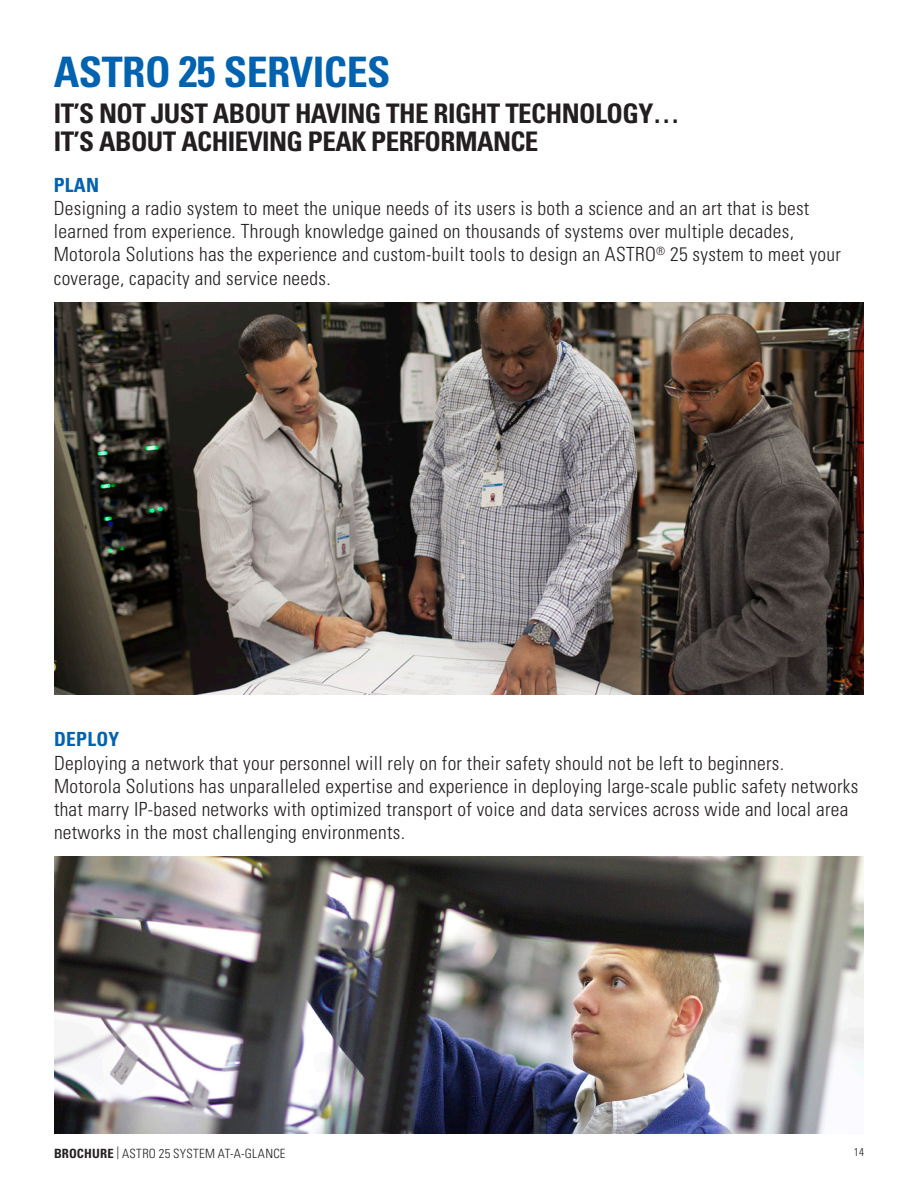
<style>
.page{position:relative;width:918px;height:1188px;background:#fff}
.page>*{position:absolute;margin:0;border:0;box-sizing:border-box;transform-origin:0 0}
.Headers{font:700 condensed 42px "Univers";letter-spacing:-.015em;color:#0162b0}
.Body_Copy{font:700 condensed 27px/28.5px "Univers";letter-spacing:-.02em;color:#231f20}
.Heading_1{font:300 condensed 19.5px/23.2px "Univers";letter-spacing:.015em;color:#231f20}
.t1{font:300 condensed 12.75px "Univers";letter-spacing:.02em;color:#231f20}
.t2{font:300 condensed 11.25px "Univers";color:#231f20}
.s1{font-size:43.65px}
.s2{font-weight:700;color:#0162b0}
.s3{font-weight:700}
</style>
<div class="page">
<img style="left:54px;top:303px;width:810px;height:391px">
<img style="left:54px;top:856px;width:810px;height:278px">
<p class="Headers" style="left:54px;top:47px;width:338px">ASTRO <span class="s1">25</span> SERVICES</p>
<p class="Body_Copy" style="left:54px;top:99px;width:628px">IT’S NOT JUST ABOUT HAVING THE RIGHT TECHNOLOGY…<br>IT’S ABOUT ACHIEVING PEAK PERFORMANCE</p>
<p class="Heading_1" style="left:54px;top:173px;width:789px"><span class="s2">PLAN<br></span>Designing a radio system to meet the unique needs of its users is both a science and an art that is best learned from experience. Through knowledge gained on thousands of systems over multiple decades, Motorola Solutions has the experience and custom-built tools to design an ASTRO<sup>®</sup> 25 system to meet your coverage, capacity and service needs.</p>
<p class="Heading_1" style="left:54px;top:728px;width:806px"><span class="s2">DEPLOY<br></span>Deploying a network that your personnel will rely on for their safety should not be left to beginners.<br>Motorola Solutions has unparalleled expertise and experience in deploying large-scale public safety networks that marry IP-based networks with optimized transport of voice and data services across wide and local area networks in the most challenging environments.</p>
<p class="t1" style="left:54px;top:1145px;width:233px"><span class="s3">BROCHURE</span> | ASTRO 25 SYSTEM AT-A-GLANCE</p>
<p class="t2" style="left:854px;top:1146px;width:12px">14</p>
</div>
